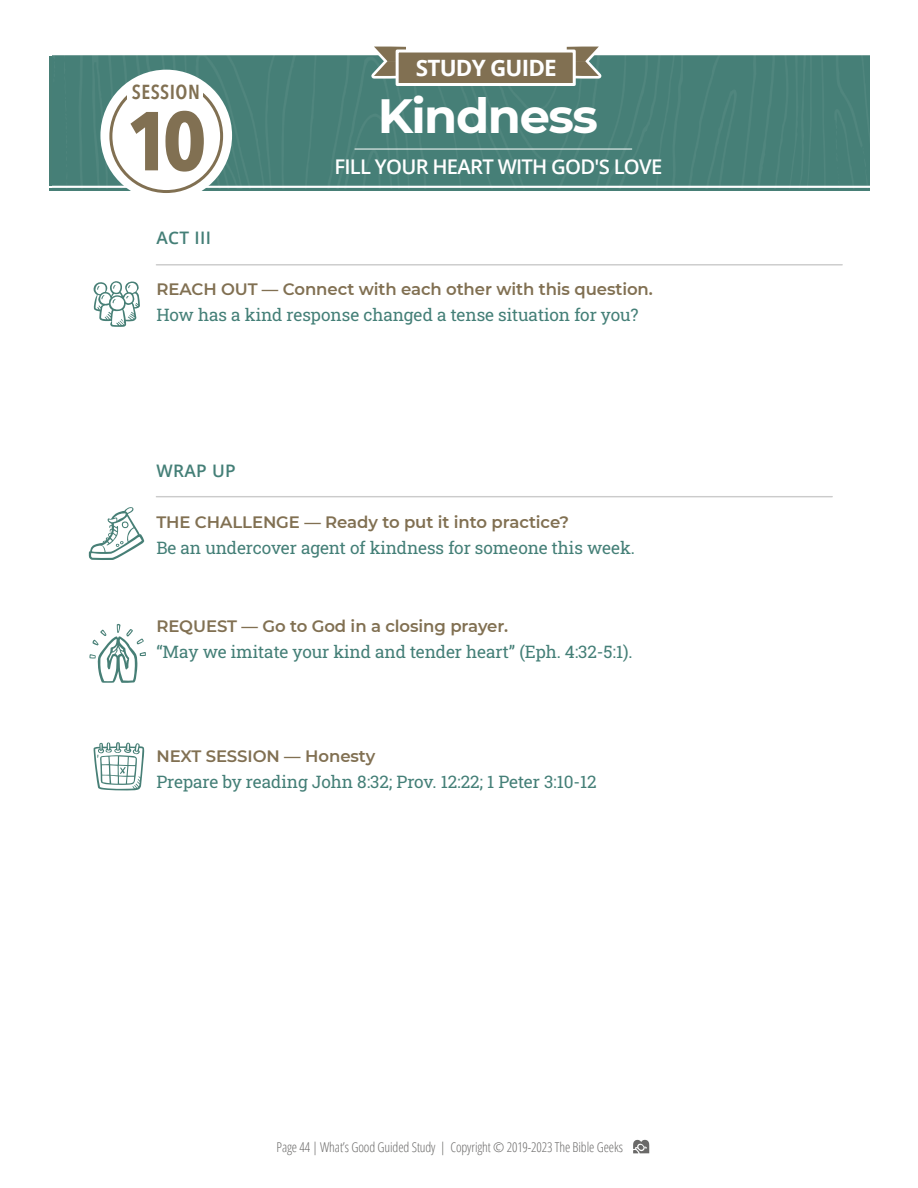
<style>
.page{position:relative;width:918px;height:1188px;background:#fff}
.page>*{position:absolute;margin:0;border:0;box-sizing:border-box;transform-origin:0 0}
.t1{font:700 82.5px "Avenir Next Condensed";color:#817052}
.t2{font:700 48px "Montserrat";letter-spacing:-.03em;color:#fff}
.t3{font:700 22.5px "Open Sans";letter-spacing:-.035em;color:#fff}
.t4{font:600 20.25px "Open Sans";letter-spacing:-.035em;color:#fff}
.t5{font:600 20.25px "Avenir Next Condensed";letter-spacing:.02em;color:#817052}
.t6{font:17.25px "Roboto Slab";letter-spacing:-.005em;color:#447f77}
.t7{font:600 17.25px "Open Sans";letter-spacing:.02em;color:#447f77}
.t8{font:600 16.5px "Montserrat";letter-spacing:-.005em;color:#817052}
.t9{font:300 13.5px "Open Sans Condensed";letter-spacing:-.01em;color:#6a6968}
</style>
<div class="page">
<hr style="left:49px;top:188px;width:820px;height:2px;background:#477f76">
<img style="left:52px;top:55px;width:817px;height:134px">
<svg style="left:633px;top:1140px;width:16px;height:13px"></svg>
<hr style="left:156px;top:264px;width:686px;height:2px;background:#cbcbcb">
<hr style="left:156px;top:496px;width:676px;height:1px;background:#cbcbcb">
<hr style="left:355px;top:149px;width:277px;height:1px;background:#fff">
<svg style="left:93px;top:281px;width:47px;height:46px"></svg>
<svg style="left:89px;top:624px;width:57px;height:59px"></svg>
<svg style="left:93px;top:742px;width:52px;height:49px"></svg>
<div style="left:100px;top:70px;width:132px;height:131px;background:#fff;border-radius:50%"></div>
<div style="left:109px;top:79px;width:114px;height:114px;border:3px solid #817052;border-radius:50%"></div>
<div style="left:128px;top:88px;width:75px;height:22px;background:#fff"></div>
<div style="left:148px;top:79px;width:36px;height:21px;background:#fff"></div>
<div style="left:136px;top:82px;width:61px;height:22px;background:#fff"></div>
<svg style="left:567px;top:46px;width:44px;height:35px"></svg>
<svg style="left:362px;top:46px;width:44px;height:35px"></svg>
<div style="left:396px;top:50px;width:180px;height:36px;background:#817052;border:3px solid #fff"></div>
<svg style="left:89px;top:507px;width:55px;height:53px"></svg>
<p class="t5" style="left:132px;top:79px;width:69px">SESSION</p>
<h1 class="t1" style="left:127px;top:88px;width:81px">10</h1>
<h3 class="t3" style="left:416px;top:59px;width:142px">STUDY GUIDE</h3>
<h2 class="t2" style="left:378px;top:87px;width:222px">Kindness</h2>
<p class="t4" style="left:334px;top:158px;width:329px">FILL YOUR HEART WITH GOD'S LOVE</p>
<p class="t7" style="left:156px;top:231px;width:56px">ACT III</p>
<p class="t8" style="left:156px;top:279px;width:498px">REACH OUT — Connect with each other with this question.</p>
<p class="t6" style="left:156px;top:303px;width:484px">How has a kind response changed a tense situation for you?</p>
<p class="t7" style="left:156px;top:464px;width:81px">WRAP UP</p>
<p class="t8" style="left:156px;top:512px;width:414px">THE CHALLENGE — Ready to put it into practice?</p>
<p class="t6" style="left:156px;top:536px;width:480px">Be an undercover agent of kindness for someone this week.</p>
<p class="t8" style="left:156px;top:616px;width:353px">REQUEST — Go to God in a closing prayer.</p>
<p class="t6" style="left:156px;top:640px;width:478px">“May we imitate your kind and tender heart” (Eph. 4:32-5:1).</p>
<p class="t8" style="left:156px;top:746px;width:220px">NEXT SESSION — Honesty</p>
<p class="t6" style="left:156px;top:770px;width:442px">Prepare by reading John 8:32; Prov. 12:22; 1 Peter 3:10-12</p>
<p class="t9" style="left:277px;top:1142px;width:348px">Page 44 | What’s Good Guided Study | Copyright © 2019-2023 The Bible Geeks</p>
</div>
